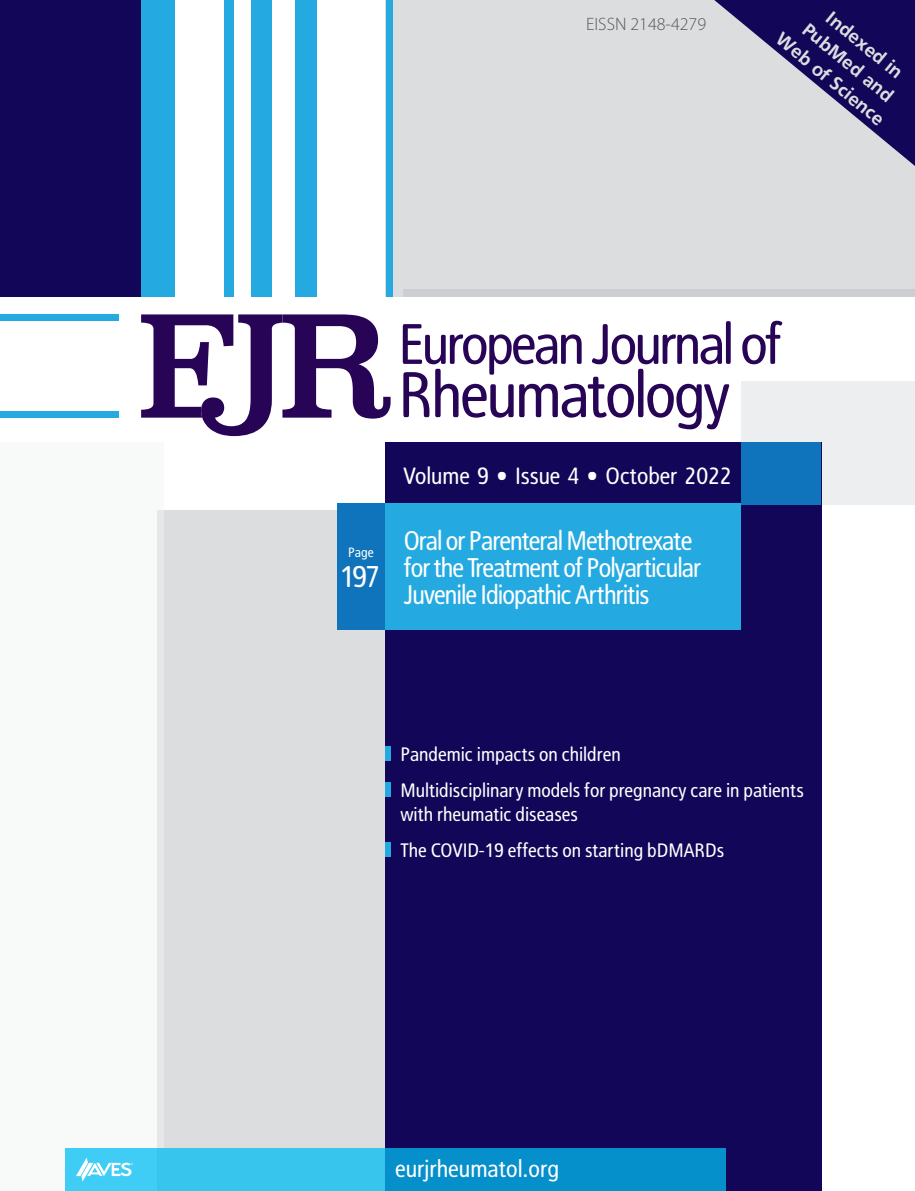
<style>
.page{position:relative;width:915px;height:1191px;background:#fff}
.page>*{position:absolute;margin:0;border:0;box-sizing:border-box;transform-origin:0 0}
.t1{font:64.5px "Rotokas";letter-spacing:-.035em;color:#280457}
.t2{font:57px "Rotokas";letter-spacing:-.045em;color:#280457}
.t3{font:30px "Rotokas";color:#fff}
.t4{font:27px/27px "Rotokas";letter-spacing:-.035em;color:#fff}
.t5{font:24px "Rotokas";color:#fff}
.t6{font:23.55px "Rotokas";color:#fff}
.t7{font:19.5px/36.2px "Rotokas";color:#fff}
.t8{font:19.5px/24px "Gill Sans Boldpcw";color:#dcdddf;text-align:center}
.t9{font:300 18px "Myriad Pro";color:#57585a}
.t10{font:13.5px "Rotokas";color:#fff}
</style>
<div class="page">
<div style="left:385px;top:0;width:529px;height:297px;background:#dcdddf"></div>
<div style="left:403px;top:290px;width:511px;height:7px;background:#ccced1"></div>
<div style="left:385px;top:0;width:7px;height:297px;background:#24aae1"></div>
<div style="left:0;top:0;width:153px;height:297px;background:#110658"></div>
<div style="left:141px;top:0;width:34px;height:297px;background:#24aae1"></div>
<div style="left:223px;top:0;width:10px;height:297px;background:#24aae1"></div>
<div style="left:250px;top:0;width:21px;height:297px;background:#24aae1"></div>
<div style="left:295px;top:0;width:21px;height:297px;background:#24aae1"></div>
<div style="left:0;top:314px;width:119px;height:7px;background:#24aae1"></div>
<div style="left:0;top:411px;width:119px;height:6px;background:#24aae1"></div>
<svg style="left:141px;top:314px;width:249px;height:122px"></svg>
<div style="left:741px;top:381px;width:173px;height:124px;background:#edeeef"></div>
<div style="left:157px;top:510px;width:227px;height:681px;background:#dcdddf"></div>
<div style="left:0;top:442px;width:164px;height:706px;background:#f2f3f4"></div>
<div style="left:0;top:1148px;width:65px;height:43px;background:#f2f3f4"></div>
<div style="left:384px;top:442px;width:437px;height:749px;background:#110658"></div>
<div style="left:741px;top:442px;width:80px;height:63px;background:#1074bc"></div>
<div style="left:383px;top:503px;width:357px;height:126px;background:#24aae1"></div>
<div style="left:337px;top:503px;width:47px;height:126px;background:#1074bc"></div>
<svg style="left:65px;top:1148px;width:660px;height:43px;background:#1da8db"></svg>
<svg style="left:76px;top:1157px;width:57px;height:24px"></svg>
<div style="left:384px;top:746px;width:6px;height:14px;background:#24aae1"></div>
<div style="left:384px;top:782px;width:6px;height:15px;background:#24aae1"></div>
<div style="left:384px;top:842px;width:6px;height:14px;background:#24aae1"></div>
<svg style="left:714px;top:0;width:200px;height:165px"></svg>
<p class="t9" style="left:586px;top:13px;width:121px">EISSN 2148-4279</p>
<p class="t8" style="left:816px;top:-10px;width:135px;rotate:39deg">Indexed in<br>PubMed and<br>Web of Science</p>
<p class="t10" style="left:348px;top:543px;width:27px">Page</p>
<h3 class="t3" style="left:339px;top:558px;width:42px">197</h3>
<h2 class="t2" style="left:398px;top:309px;width:385px">European Journal of</h2>
<h1 class="t1" style="left:398px;top:355px;width:333px">Rheumatology</h1>
<p class="t6" style="left:403px;top:462px;width:330px">Volume 9 • Issue 4 • October 2022</p>
<h3 class="t4" style="left:403px;top:526px;width:299px">Oral or Parenteral Methotrexate for the Treatment of Polyarticular<br>Juvenile Idiopathic Arthritis</h3>
<p class="t7" style="left:400px;top:736px;width:405px">Pandemic impacts on children<br>Multidisciplinary models for pregnancy care in patients</p>
<p class="t7" style="left:400px;top:795px;width:325px">with rheumatic diseases<br>The COVID-19 effects on starting bDMARDs</p>
<p class="t5" style="left:395px;top:1154px;width:165px">eurjrheumatol.org</p>
</div>
